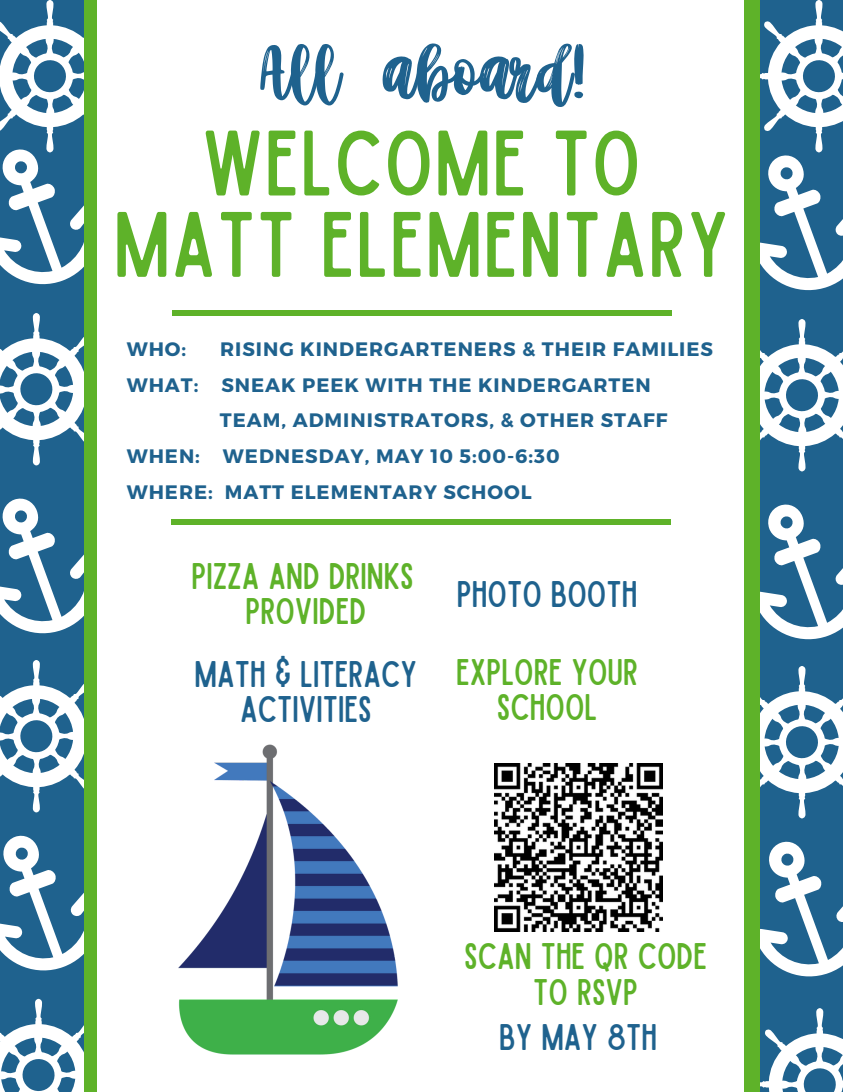
<style>
.page{position:relative;width:843px;height:1092px;background:#fff}
.page>*{position:absolute;margin:0;border:0;box-sizing:border-box;transform-origin:0 0}
.t1{font:87.15px "Better Together Script";color:#1f628e}
.t2{font:74.55px/81.2px "Sailors Condensed";letter-spacing:.02em;color:#5eb229;text-align:center}
.t3{font:29.75px/34.6px "Sailors Condensed";color:#5eb229;text-align:center}
.t4{font:29.75px/34.6px "Sailors Condensed";color:#1f628e;text-align:center}
.t5{font:700 19.6px "Montserrat";letter-spacing:.05em;color:#1f628e}
</style>
<div class="page">
<svg style="left:0;top:313px;width:84px;height:152px"></svg>
<svg style="left:0;top:474px;width:84px;height:519px"></svg>
<svg style="left:760px;top:319px;width:83px;height:152px"></svg>
<svg style="left:760px;top:480px;width:83px;height:519px"></svg>
<svg style="left:0;top:0;width:84px;height:306px"></svg>
<svg style="left:760px;top:1008px;width:83px;height:84px"></svg>
<svg style="left:0;top:999px;width:67px;height:93px"></svg>
<svg style="left:760px;top:0;width:83px;height:312px"></svg>
<div style="left:84px;top:0;width:676px;height:1092px;background:#5eb229"></div>
<div style="left:97px;top:0;width:647px;height:1092px;background:#fff"></div>
<div style="left:173px;top:310px;width:499px;height:6px;background:#5eb229"></div>
<div style="left:172px;top:520px;width:499px;height:5px;background:#5eb229"></div>
<img style="left:494px;top:764px;width:169px;height:168px">
<img style="left:67px;top:717px;width:331px;height:375px">
<h1 class="t1" style="left:261px;top:33px;width:327px">All aboard!</h1>
<h2 class="t2" style="left:114px;top:126px;width:616px">WELCOME TO<br>MATT ELEMENTARY</h2>
<p class="t5" style="left:127px;top:336px;width:61px">WHO:</p>
<p class="t5" style="left:220px;top:336px;width:494px">RISING KINDERGARTENERS &amp; THEIR FAMILIES</p>
<p class="t5" style="left:127px;top:372px;width:525px">WHAT: SNEAK PEEK WITH THE KINDERGARTEN</p>
<p class="t5" style="left:220px;top:408px;width:449px">TEAM, ADMINISTRATORS, &amp; OTHER STAFF</p>
<p class="t5" style="left:127px;top:443px;width:434px">WHEN: WEDNESDAY, MAY 10 5:00-6:30</p>
<p class="t5" style="left:127px;top:479px;width:406px">WHERE: MATT ELEMENTARY SCHOOL</p>
<h3 class="t3" style="left:191px;top:560px;width:224px">PIZZA AND DRINKS<br>PROVIDED</h3>
<h3 class="t4" style="left:195px;top:658px;width:224px">MATH &amp; LITERACY<br>ACTIVITIES</h3>
<h3 class="t4" style="left:457px;top:578px;width:182px">PHOTO BOOTH</h3>
<h3 class="t3" style="left:456px;top:656px;width:184px">EXPLORE YOUR<br>SCHOOL</h3>
<h3 class="t3" style="left:464px;top:940px;width:244px">SCAN THE QR CODE<br>TO RSVP</h3>
<h3 class="t4" style="left:499px;top:1021px;width:159px">BY MAY 8TH</h3>
</div>
